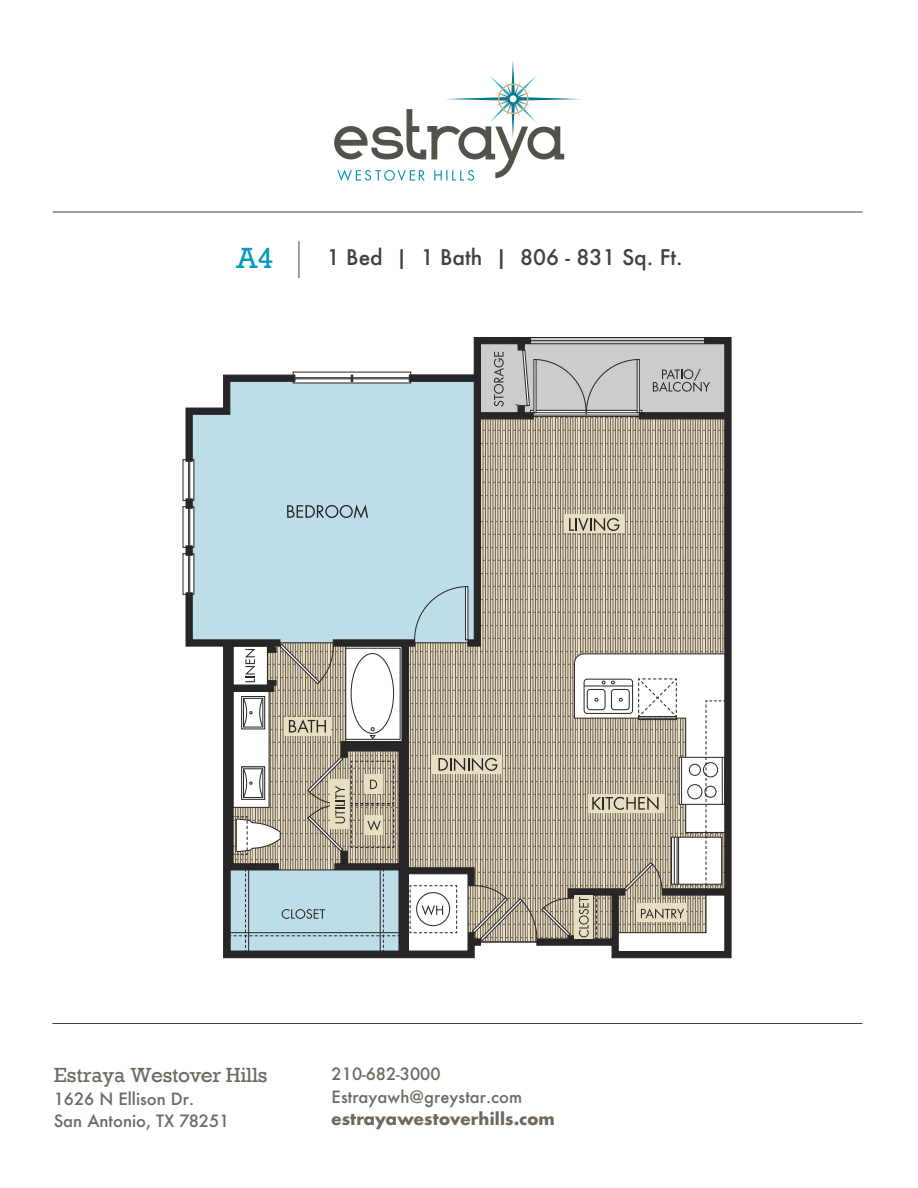
<style>
.page{position:relative;width:918px;height:1188px;background:#fff}
.page>*{position:absolute;margin:0;border:0;box-sizing:border-box;transform-origin:0 0}
.t1{font:30px "Rockwell";color:#009bbf}
.t2{font:500 21px "Futura";color:#404041}
.t3{font:21px "Rockwell";letter-spacing:-.015em;color:#70685d}
.t4{font:500 16.5px/22.5px "Futura";color:#70685d}
.t5{font:700 16.5px "Futura Std";letter-spacing:.01em;color:#70685d}
</style>
<div class="page">
<hr style="left:52px;top:1023px;width:810px;height:1px;background:#404041">
<hr style="left:53px;top:212px;width:810px;height:1px;background:#404041">
<svg style="left:334px;top:60px;width:246px;height:121px"></svg>
<hr style="left:299px;top:241px;width:1px;height:37px;background:#404041">
<div style="left:193px;top:383px;width:216px;height:209px;background:#bddde9"></div>
<svg style="left:183px;top:459px;width:11px;height:42px"></svg>
<hr style="left:188px;top:461px;width:1px;height:38px;background:#272525">
<hr style="left:190px;top:461px;width:1px;height:38px;background:#272525">
<svg style="left:183px;top:506px;width:11px;height:42px"></svg>
<hr style="left:188px;top:508px;width:1px;height:38px;background:#272525">
<hr style="left:190px;top:508px;width:1px;height:38px;background:#272525">
<svg style="left:183px;top:553px;width:11px;height:42px"></svg>
<hr style="left:188px;top:555px;width:1px;height:38px;background:#272525">
<hr style="left:190px;top:555px;width:1px;height:38px;background:#272525">
<svg style="left:293px;top:372px;width:116px;height:11px"></svg>
<hr style="left:295px;top:379px;width:56px;height:1px;background:#272525">
<hr style="left:295px;top:377px;width:56px;height:1px;background:#272525">
<hr style="left:353px;top:379px;width:56px;height:1px;background:#272525">
<hr style="left:353px;top:377px;width:56px;height:1px;background:#272525">
<svg style="left:351px;top:375px;width:2px;height:7px"></svg>
<svg style="left:536px;top:337px;width:196px;height:621px"></svg>
<svg style="left:287px;top:504px;width:81px;height:14px"></svg>
<svg style="left:653px;top:369px;width:57px;height:23px"></svg>
<div style="left:186px;top:499px;width:7px;height:10px;background:#272525;border:1px solid #272525"></div>
<div style="left:186px;top:546px;width:7px;height:10px;background:#272525;border:1px solid #272525"></div>
<svg style="left:185px;top:375px;width:110px;height:87px"></svg>
<svg style="left:185px;top:592px;width:296px;height:366px"></svg>
<svg style="left:408px;top:874px;width:2px;height:77px"></svg>
<svg style="left:230px;top:870px;width:169px;height:81px"></svg>
<svg style="left:409px;top:337px;width:233px;height:310px"></svg>
<div style="left:284px;top:717px;width:47px;height:18px;background:#e7dfc2"></div>
<svg style="left:289px;top:719px;width:37px;height:14px"></svg>
<div style="left:331px;top:779px;width:18px;height:50px;background:#e7dfc2"></div>
<svg style="left:307px;top:757px;width:38px;height:95px"></svg>
<svg style="left:351px;top:761px;width:43px;height:87px"></svg>
<svg style="left:410px;top:653px;width:318px;height:299px"></svg>
<h1 class="t1" style="left:236px;top:240px;width:39px">A4</h1>
<p class="t2" style="left:327px;top:243px;width:357px">1 Bed | 1 Bath | 806 - 831 Sq. Ft.</p>
<p class="t3" style="left:54px;top:1063px;width:215px">Estraya Westover Hills</p>
<p class="t4" style="left:54px;top:1087px;width:177px">1626 N Ellison Dr.<br>San Antonio, TX 78251</p>
<p class="t4" style="left:332px;top:1063px;width:192px">210-682-3000<br>Estrayawh@greystar.com</p>
<p class="t5" style="left:332px;top:1108px;width:225px">estrayawestoverhills.com</p>
</div>
